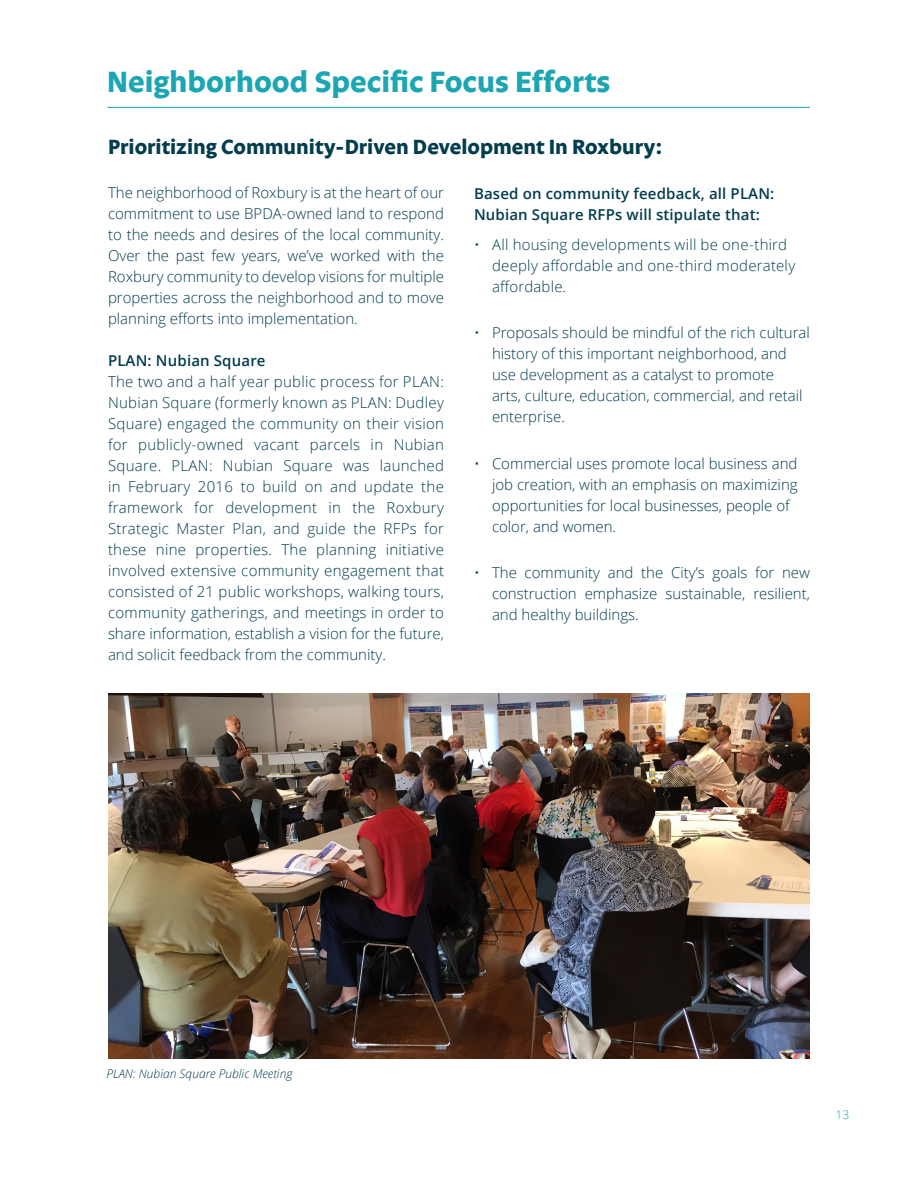
<style>
.page{position:relative;width:918px;height:1188px;background:#fff}
.page>*{position:absolute;margin:0;border:0;box-sizing:border-box;transform-origin:0 0}
.Section_Title__TOC_t{font:700 30px "Legato OT";color:#1ca6b3}
.Body{font:700 21px "Legato OT";color:#013c4f}
.Body-2{font:300 15px/21px "Open Sans";color:#013c4f;text-align:justify}
.Sub_Section_Title{font:600 15px/21px "Open Sans";letter-spacing:.01em;color:#013c4f}
.t1{font:italic 300 12px "Open Sans";color:#013c4f}
.t2{font:300 12px "Open Sans";color:#1ca6b3}
</style>
<div class="page">
<img style="left:108px;top:693px;width:702px;height:365px">
<hr style="left:107px;top:107px;width:703px;height:1px;background:#1ca6b3">
<p class="Section_Title__TOC_t" style="left:107px;top:65px;width:505px">Neighborhood Specific Focus Efforts</p>
<p class="Body" style="left:108px;top:135px;width:556px">Prioritizing Community-Driven Development In Roxbury:</p>
<p class="Body-2" style="left:108px;top:181px;width:338px">The neighborhood of Roxbury is at the heart of our commitment to use BPDA-owned land to respond to the needs and desires of the local community.<br>Over the past few years, we’ve worked with the Roxbury community to develop visions for multiple properties across the neighborhood and to move planning efforts into implementation.</p>
<p class="Sub_Section_Title" style="left:108px;top:350px;width:159px">PLAN: Nubian Square</p>
<p class="Body-2" style="left:108px;top:370px;width:338px">The two and a half year public process for PLAN:<br>Nubian Square (formerly known as PLAN: Dudley Square) engaged the community on their vision for publicly-owned vacant parcels in Nubian Square. PLAN: Nubian Square was launched in February 2016 to build on and update the framework for development in the Roxbury Strategic Master Plan, and guide the RFPs for these nine properties. The planning initiative involved extensive community engagement that consisted of 21 public workshops, walking tours, community gatherings, and meetings in order to share information, establish a vision for the future, and solicit feedback from the community.</p>
<p class="Sub_Section_Title" style="left:474px;top:182px;width:302px">Based on community feedback, all PLAN:<br>Nubian Square RFPs will stipulate that:</p>
<p class="Body-2" style="left:492px;top:233px;width:305px;text-align:left;text-indent:-18px">• All housing developments will be one-third deeply affordable and one-third moderately affordable.</p>
<p class="Body-2" style="left:492px;top:322px;width:320px;text-align:left;text-indent:-18px">• Proposals should be mindful of the rich cultural history of this important neighborhood, and use development as a catalyst to promote<br>arts, culture, education, commercial, and retail enterprise.</p>
<p class="Body-2" style="left:492px;top:452px;width:307px;text-align:left;text-indent:-18px">• Commercial uses promote local business and job creation, with an emphasis on maximizing opportunities for local businesses, people of color, and women.</p>
<p class="Body-2" style="left:492px;top:562px;width:320px;text-indent:-18px">• The community and the City’s goals for new construction emphasize sustainable, resilient, and healthy buildings.</p>
<p class="t1" style="left:106px;top:1065px;width:188px">PLAN: Nubian Square Public Meeting</p>
<p class="t2" style="left:836px;top:1106px;width:15px">13</p>
</div>
